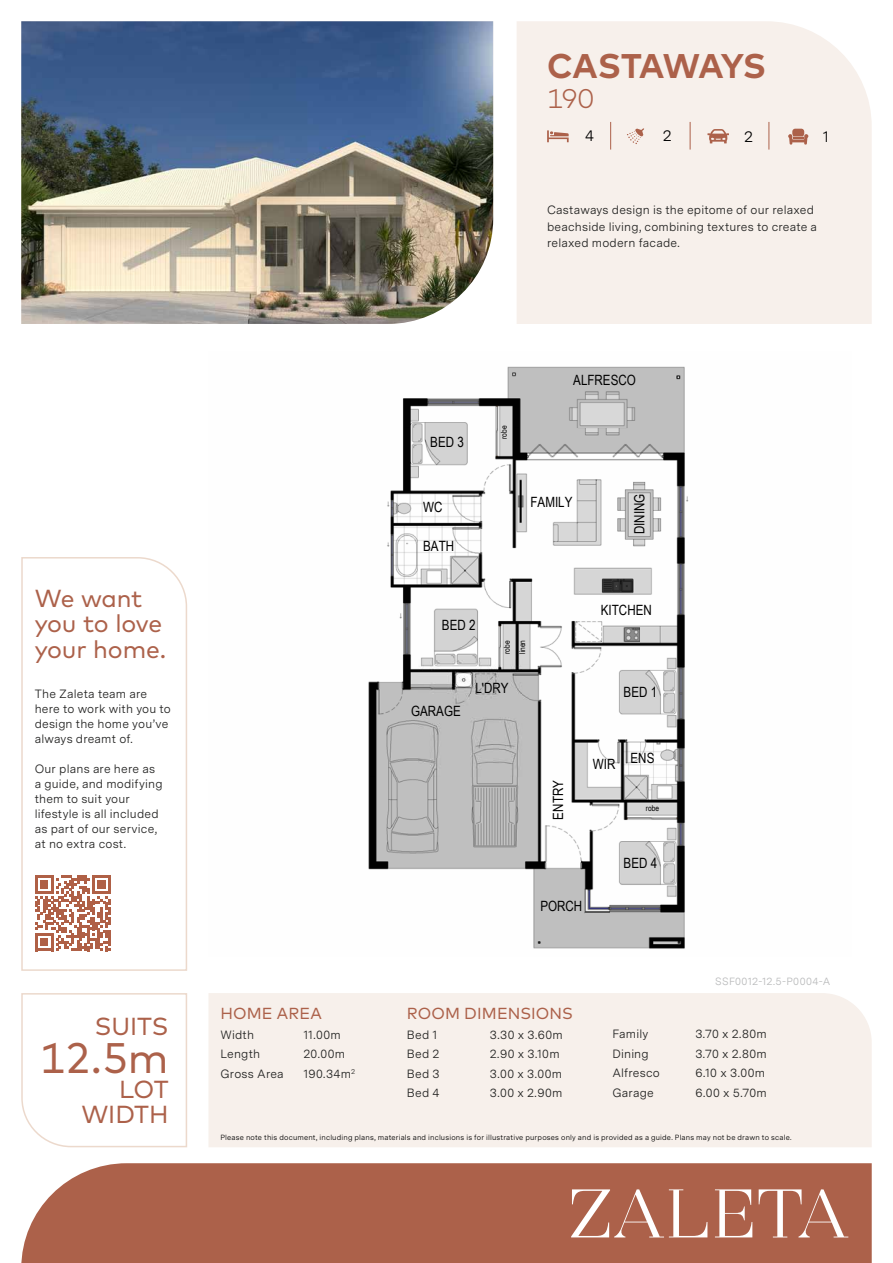
<style>
.page{position:relative;width:893px;height:1263px;background:#fff}
.page>*{position:absolute;margin:0;border:0;box-sizing:border-box;transform-origin:0 0}
.t1{font:42.75px "Mark";color:#ac614a}
.t2{font:700 34.2px "Mark";letter-spacing:-.04em;color:#ac614a}
.t3{font:300 27px "Mark";color:#ac614a}
.t4{font:24.6px/25.5px "Mark";letter-spacing:-.01em;color:#ac614a}
.t5{font:16.05px "Mark";letter-spacing:.005em;color:#ac614a}
.t6{font:15.3px "Messina Sans";color:#000}
.t7{font:14.1px "Arial Narrow";color:#000}
.t8{font:12px/15px "Messina Sans";letter-spacing:.015em;color:#242423}
.t9{font:10.5px "Messina Sans";letter-spacing:.03em;color:#b9babb}
.t10{font:8.1px "Arial Narrow";color:#000}
.t11{font:7.5px "Messina Sans";letter-spacing:.025em;color:#000}
</style>
<div class="page">
<div style="left:517px;top:21px;width:355px;height:303px;background:#f7f0eb"></div>
<svg style="left:21px;top:993px;width:166px;height:155px"></svg>
<svg style="left:21px;top:557px;width:166px;height:414px"></svg>
<div style="left:208px;top:993px;width:664px;height:154px;background:#f7f0eb"></div>
<div style="left:21px;top:1163px;width:851px;height:100px;background:#ac614a"></div>
<svg style="left:571px;top:1189px;width:277px;height:48px;background:#bb7e6b"></svg>
<svg style="left:35px;top:875px;width:76px;height:76px"></svg>
<img style="left:21px;top:21px;width:472px;height:303px">
<img style="left:368px;top:366px;width:321px;height:583px">
<svg style="left:547px;top:130px;width:22px;height:12px"></svg>
<svg style="left:627px;top:128px;width:17px;height:16px"></svg>
<svg style="left:707px;top:129px;width:22px;height:14px"></svg>
<svg style="left:610px;top:122px;width:1px;height:28px"></svg>
<svg style="left:690px;top:122px;width:1px;height:28px"></svg>
<svg style="left:768px;top:122px;width:1px;height:28px"></svg>
<svg style="left:788px;top:129px;width:20px;height:16px"></svg>
<h2 class="t2" style="left:547px;top:44px;width:220px">CASTAWAYS</h2>
<h3 class="t3" style="left:547px;top:82px;width:48px">190</h3>
<p class="t6" style="left:585px;top:125px;width:10px">4</p>
<p class="t6" style="left:663px;top:125px;width:10px">2</p>
<p class="t6" style="left:744px;top:125px;width:10px">2</p>
<p class="t6" style="left:823px;top:125px;width:8px">1</p>
<p class="t8" style="left:547px;top:201px;width:272px;line-height:16.5px">Castaways design is the epitome of our relaxed beachside living, combining textures to create a relaxed modern facade.</p>
<h3 class="t4" style="left:35px;top:585px;width:133px">We want you to love your home.</h3>
<p class="t8" style="left:35px;top:686px;width:138px">The Zaleta team are here to work with you to design the home you’ve always dreamt of.</p>
<p class="t8" style="left:35px;top:761px;width:129px">Our plans are here as a guide, and modifying them to suit your lifestyle is all included as part of our service, at no extra cost.</p>
<h3 class="t4" style="left:95px;top:1014px;width:75px">SUITS</h3>
<h1 class="t1" style="left:40px;top:1031px;width:130px">12.5m</h1>
<h3 class="t4" style="left:81px;top:1076px;width:89px;line-height:24.6px;text-align:right">LOT<br>WIDTH</h3>
<h3 class="t5" style="left:220px;top:1003px;width:103px">HOME AREA</h3>
<p class="t8" style="left:220px;top:1026px;width:35px">Width</p>
<p class="t8" style="left:303px;top:1026px;width:39px">11.00m</p>
<p class="t8" style="left:220px;top:1046px;width:41px">Length</p>
<p class="t8" style="left:303px;top:1046px;width:43px">20.00m</p>
<p class="t8" style="left:220px;top:1065px;width:65px">Gross Area</p>
<p class="t8" style="left:303px;top:1065px;width:53px">190.34m<sup>2</sup></p>
<p class="t7" style="left:430px;top:431px;width:35px">BED 3</p>
<p class="t7" style="left:423px;top:497px;width:21px">WC</p>
<p class="t7" style="left:423px;top:536px;width:32px">BATH</p>
<p class="t10" style="left:498px;top:439px;width:15px;rotate:-90deg">robe</p>
<p class="t7" style="left:573px;top:369px;width:64px">ALFRESCO</p>
<p class="t7" style="left:530px;top:492px;width:43px">FAMILY</p>
<p class="t7" style="left:629px;top:534px;width:42px;rotate:-90deg">DINING</p>
<p class="t7" style="left:442px;top:615px;width:35px">BED 2</p>
<p class="t10" style="left:501px;top:654px;width:15px;rotate:-90deg">robe</p>
<p class="t10" style="left:516px;top:654px;width:16px;rotate:-90deg">linen</p>
<p class="t7" style="left:411px;top:701px;width:51px">GARAGE</p>
<p class="t7" style="left:475px;top:678px;width:35px">L'DRY</p>
<p class="t7" style="left:601px;top:600px;width:52px">KITCHEN</p>
<p class="t7" style="left:624px;top:682px;width:35px">BED 1</p>
<p class="t7" style="left:548px;top:819px;width:41px;rotate:-90deg">ENTRY</p>
<p class="t7" style="left:593px;top:754px;width:24px">WIR</p>
<p class="t7" style="left:631px;top:747px;width:25px">ENS</p>
<p class="t10" style="left:646px;top:802px;width:15px">robe</p>
<p class="t7" style="left:540px;top:895px;width:43px">PORCH</p>
<p class="t7" style="left:624px;top:852px;width:35px">BED 4</p>
<p class="t9" style="left:715px;top:973px;width:117px">SSF0012-12.5-P0004-A</p>
<h3 class="t5" style="left:407px;top:1003px;width:168px">ROOM DIMENSIONS</h3>
<p class="t8" style="left:407px;top:1026px;width:32px">Bed 1</p>
<p class="t8" style="left:490px;top:1026px;width:74px">3.30 x 3.60m</p>
<p class="t8" style="left:407px;top:1046px;width:34px">Bed 2</p>
<p class="t8" style="left:490px;top:1046px;width:71px">2.90 x 3.10m</p>
<p class="t8" style="left:407px;top:1065px;width:34px">Bed 3</p>
<p class="t8" style="left:490px;top:1065px;width:74px">3.00 x 3.00m</p>
<p class="t8" style="left:407px;top:1085px;width:34px">Bed 4</p>
<p class="t8" style="left:490px;top:1085px;width:74px">3.00 x 2.90m</p>
<p class="t8" style="left:612px;top:1026px;width:37px">Family</p>
<p class="t8" style="left:695px;top:1026px;width:73px">3.70 x 2.80m</p>
<p class="t8" style="left:612px;top:1046px;width:38px">Dining</p>
<p class="t8" style="left:695px;top:1046px;width:73px">3.70 x 2.80m</p>
<p class="t8" style="left:612px;top:1065px;width:49px">Alfresco</p>
<p class="t8" style="left:695px;top:1065px;width:71px">6.10 x 3.00m</p>
<p class="t8" style="left:612px;top:1085px;width:43px">Garage</p>
<p class="t8" style="left:695px;top:1085px;width:73px">6.00 x 5.70m</p>
<p class="t11" style="left:220px;top:1132px;width:573px">Please note this document, including plans, materials and inclusions is for illustrative purposes only and is provided as a guide. Plans may not be drawn to scale.</p>
</div>
